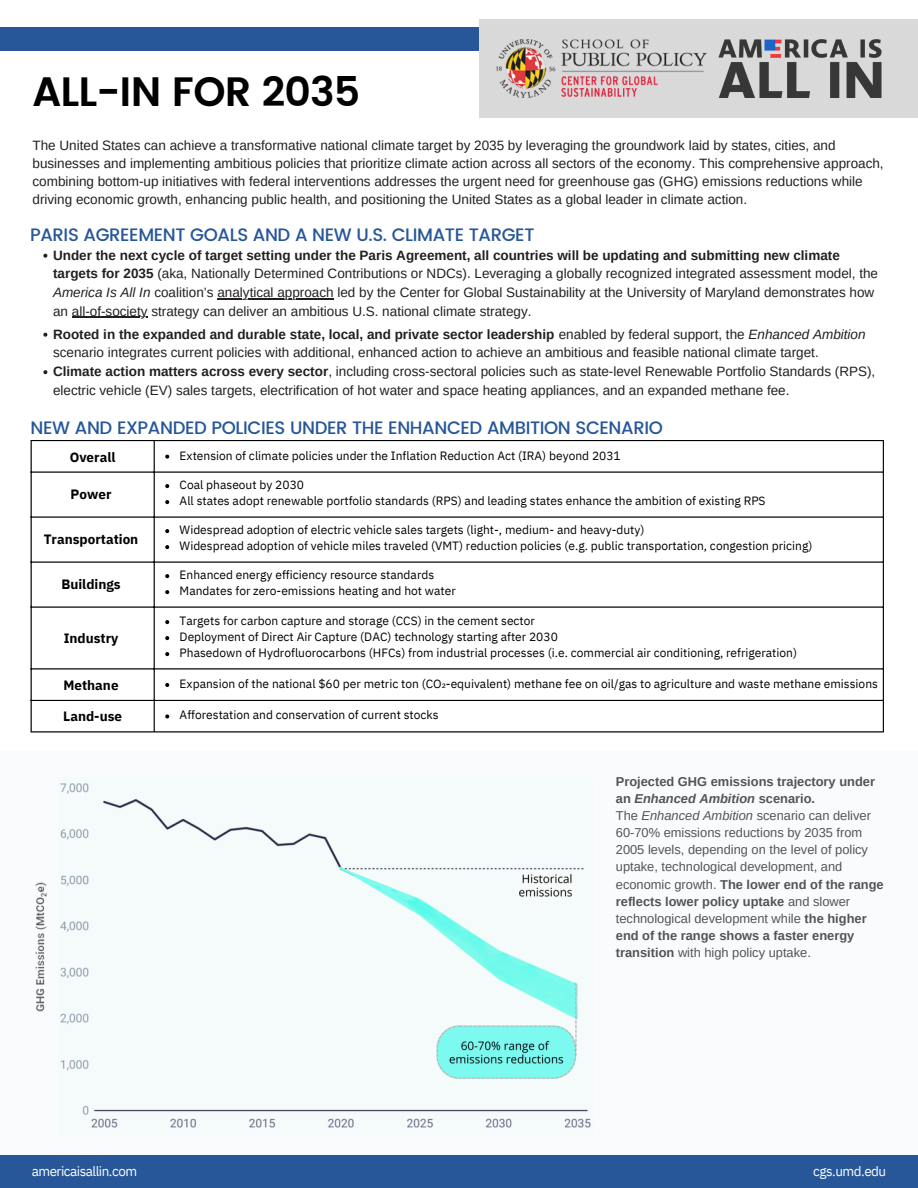
<style>
.page{position:relative;width:918px;height:1188px;background:#fff}
.page>*{position:absolute;margin:0;border:0;box-sizing:border-box;transform-origin:0 0}
.t1{font:600 40.95px "Poppins";letter-spacing:-.02em;color:#000}
.t2{font:500 18px "Poppins";letter-spacing:-.02em;color:#275799}
.t3{font:13.5px/18.8px "Arimo";color:#231f20}
.t4{font:700 13.5px "IBM Plex Sans";color:#000}
.t5{font:13.5px "IBM Plex Sans";letter-spacing:-.035em;color:#fff}
.t6{font:12.9px/17.1px "Arimo";color:#545454}
.t7{font:12px "IBM Plex Sans";color:#000}
.s1{font-weight:700}
.s2{font-style:italic}
.s3{font-weight:700;font-style:italic}
</style>
<div class="page">
<div style="left:0;top:27px;width:918px;height:24px;background:#275799"></div>
<div style="left:480px;top:19px;width:438px;height:99px;background:#d9d9d9"></div>
<img style="left:718px;top:39px;width:164px;height:59px">
<svg style="left:32px;top:441px;width:851px;height:290px"></svg>
<svg style="left:165px;top:455px;width:4px;height:4px"></svg>
<svg style="left:165px;top:484px;width:4px;height:4px"></svg>
<svg style="left:165px;top:500px;width:4px;height:4px"></svg>
<svg style="left:165px;top:529px;width:4px;height:4px"></svg>
<svg style="left:165px;top:545px;width:4px;height:4px"></svg>
<svg style="left:165px;top:574px;width:4px;height:4px"></svg>
<svg style="left:165px;top:590px;width:4px;height:4px"></svg>
<svg style="left:165px;top:620px;width:4px;height:4px"></svg>
<svg style="left:165px;top:636px;width:4px;height:4px"></svg>
<svg style="left:165px;top:652px;width:4px;height:4px"></svg>
<svg style="left:165px;top:683px;width:4px;height:4px"></svg>
<svg style="left:165px;top:714px;width:4px;height:4px"></svg>
<hr style="left:31px;top:441px;width:1px;height:290px;background:#000">
<hr style="left:154px;top:441px;width:1px;height:290px;background:#000">
<hr style="left:883px;top:441px;width:1px;height:290px;background:#000">
<hr style="left:31px;top:440px;width:853px;height:1px;background:#000">
<hr style="left:31px;top:471px;width:853px;height:2px;background:#000">
<hr style="left:31px;top:516px;width:853px;height:2px;background:#000">
<hr style="left:31px;top:561px;width:853px;height:2px;background:#000">
<hr style="left:31px;top:606px;width:853px;height:2px;background:#000">
<hr style="left:31px;top:668px;width:853px;height:1px;background:#000">
<hr style="left:31px;top:700px;width:853px;height:1px;background:#000">
<hr style="left:31px;top:731px;width:853px;height:1px;background:#000">
<img style="left:496px;top:39px;width:211px;height:59px">
<div style="left:0;top:752px;width:918px;height:436px;background:#f9fbfc"></div>
<img style="left:35px;top:882px;width:12px;height:130px">
<img style="left:60px;top:783px;width:531px;height:345px">
<svg style="left:43px;top:254px;width:4px;height:4px"></svg>
<hr style="left:217px;top:298px;width:117px;height:1px;background:#231f20">
<hr style="left:72px;top:317px;width:76px;height:1px;background:#231f20">
<svg style="left:43px;top:333px;width:4px;height:4px"></svg>
<svg style="left:43px;top:370px;width:4px;height:4px"></svg>
<div style="left:0;top:1155px;width:918px;height:33px;background:#275799"></div>
<p class="t1" style="left:33px;top:68px;width:329px">ALL-IN FOR 2035</p>
<p class="t3" style="left:33px;top:136px;width:853px;line-height:18px">The United States can achieve a transformative national climate target by 2035 by leveraging the groundwork laid by states, cities, and businesses and implementing ambitious policies that prioritize climate action across all sectors of the economy. This comprehensive approach, combining bottom-up initiatives with federal interventions addresses the urgent need for greenhouse gas (GHG) emissions reductions while driving economic growth, enhancing public health, and positioning the United States as a global leader in climate action.</p>
<p class="t2" style="left:30px;top:224px;width:506px">PARIS AGREEMENT GOALS AND A NEW U.S. CLIMATE TARGET</p>
<p class="t3" style="left:53px;top:246px;width:826px"><span class="s1">Under the next cycle of target setting under the Paris Agreement, all countries will be updating and submitting new climate targets for 2035</span> (aka, Nationally Determined Contributions or NDCs). Leveraging a globally recognized integrated assessment model, the<br><span class="s2">America Is All In</span> coalition’s analytical approach led by the Center for Global Sustainability at the University of Maryland demonstrates how</p>
<p class="t3" style="left:53px;top:302px;width:480px">an all-of-society strategy can deliver an ambitious U.S. national climate strategy.</p>
<p class="t3" style="left:53px;top:325px;width:824px"><span class="s1">Rooted in the expanded and durable state, local, and private sector leadership</span> enabled by federal support, the <span class="s2">Enhanced Ambition </span>scenario integrates current policies with additional, enhanced action to achieve an ambitious and feasible national climate target.<br><span class="s1">Climate action matters across every sector</span>, including cross-sectoral policies such as state-level Renewable Portfolio Standards (RPS),</p>
<p class="t3" style="left:53px;top:381px;width:738px">electric vehicle (EV) sales targets, electrification of hot water and space heating appliances, and an expanded methane fee.</p>
<p class="t2" style="left:31px;top:417px;width:634px">NEW AND EXPANDED POLICIES UNDER THE ENHANCED AMBITION SCENARIO</p>
<p class="t4" style="left:70px;top:448px;width:47px">Overall</p>
<h1 class="t7" style="left:180px;top:447px;width:443px">Extension of climate policies under the Inflation Reduction Act (IRA) beyond 2031</h1>
<p class="t4" style="left:71px;top:485px;width:42px">Power</p>
<h2 class="t7" style="left:180px;top:477px;width:126px">Coal phaseout by 2030</h2>
<p class="t7" style="left:180px;top:493px;width:587px">All states adopt renewable portfolio standards (RPS) and leading states enhance the ambition of existing RPS</p>
<p class="t4" style="left:44px;top:530px;width:96px">Transportation</p>
<p class="t4" style="left:61px;top:575px;width:61px">Buildings</p>
<p class="t4" style="left:64px;top:629px;width:56px">Industry</p>
<p class="t7" style="left:180px;top:522px;width:466px">Widespread adoption of electric vehicle sales targets (light-, medium- and heavy-duty)</p>
<h2 class="t7" style="left:180px;top:538px;width:634px">Widespread adoption of vehicle miles traveled (VMT) reduction policies (e.g. public transportation, congestion pricing)</h2>
<p class="t7" style="left:180px;top:567px;width:256px">Enhanced energy efficiency resource standards</p>
<p class="t7" style="left:180px;top:583px;width:278px">Mandates for zero-emissions heating and hot water</p>
<p class="t7" style="left:180px;top:613px;width:357px">Targets for carbon capture and storage (CCS) in the cement sector</p>
<p class="t7" style="left:180px;top:629px;width:380px">Deployment of Direct Air Capture (DAC) technology starting after 2030</p>
<p class="t7" style="left:180px;top:645px;width:619px">Phasedown of Hydrofluorocarbons (HFCs) from industrial processes (i.e. commercial air conditioning, refrigeration)</p>
<p class="t4" style="left:64px;top:676px;width:57px">Methane</p>
<p class="t7" style="left:180px;top:676px;width:700px">Expansion of the national $60 per metric ton (CO₂-equivalent) methane fee on oil/gas to agriculture and waste methane emissions</p>
<p class="t4" style="left:63px;top:708px;width:60px">Land-use</p>
<p class="t7" style="left:180px;top:707px;width:261px">Afforestation and conservation of current stocks</p>
<p class="t5" style="left:32px;top:1162px;width:107px">americaisallin.com</p>
<p class="t6" style="left:616px;top:773px;width:269px"><span class="s1">Projected GHG emissions trajectory under an</span> <span class="s3">Enhanced Ambition</span> <span class="s1">scenario.<br></span>The <span class="s2">Enhanced Ambition</span> scenario can deliver 60-70% emissions reductions by 2035 from 2005 levels, depending on the level of policy uptake, technological development, and economic growth. <span class="s1">The lower end of the range reflects lower policy uptake</span> and slower technological development while <span class="s1">the higher end of the range shows a faster energy transition</span> with high policy uptake.</p>
<p class="t5" style="left:813px;top:1162px;width:75px">cgs.umd.edu</p>
</div>
